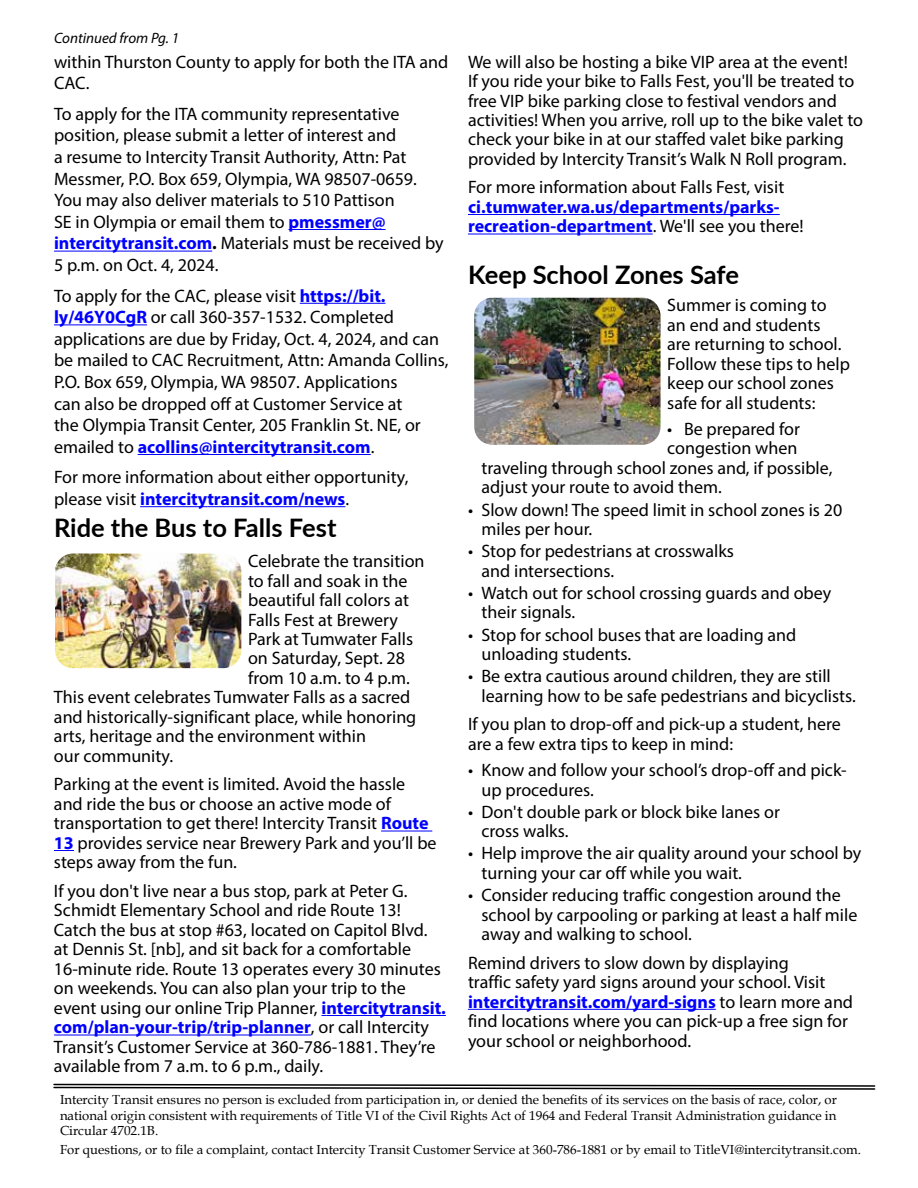
<style>
.page{position:relative;width:918px;height:1188px;background:#fff}
.page>*{position:absolute;margin:0;border:0;box-sizing:border-box;transform-origin:0 0}
.t1{font:700 25.5px "Lato";color:#000}
.t2{font:18px/19.5px "Myriad Pro";color:#000}
.t3{font:700 18px/19.5px "Myriad Pro";color:#00f}
.t4{font:italic 15px "Myriad Pro";color:#000}
.t5{font:13.2px/15.8px "Book Antiqua";color:#000;text-align:justify}
.s1{font-weight:700;color:#00f}
.s2{font-weight:700}
.s3{font-weight:400;color:#000}
</style>
<div class="page">
<svg style="left:53px;top:1083px;width:823px;height:7px"></svg>
<hr style="left:289px;top:229px;width:97px;height:1px;background:#00f">
<hr style="left:54px;top:251px;width:158px;height:1px;background:#00f">
<hr style="left:300px;top:303px;width:85px;height:1px;background:#00f">
<hr style="left:54px;top:324px;width:93px;height:1px;background:#00f">
<hr style="left:138px;top:454px;width:233px;height:1px;background:#00f">
<hr style="left:140px;top:506px;width:67px;height:1px;background:#00f">
<hr style="left:207px;top:506px;width:46px;height:1px;background:#00f">
<hr style="left:253px;top:506px;width:92px;height:1px;background:#00f">
<hr style="left:381px;top:831px;width:51px;height:1px;background:#00f">
<svg style="left:54px;top:850px;width:20px;height:1px"></svg>
<hr style="left:326px;top:1015px;width:120px;height:1px;background:#00f">
<hr style="left:54px;top:1035px;width:257px;height:1px;background:#00f">
<hr style="left:468px;top:214px;width:312px;height:1px;background:#00f">
<hr style="left:468px;top:234px;width:185px;height:1px;background:#00f">
<img style="left:55px;top:554px;width:186px;height:114px">
<hr style="left:468px;top:1009px;width:248px;height:1px;background:#00f">
<img style="left:474px;top:298px;width:187px;height:147px">
<p class="t4" style="left:54px;top:29px;width:127px">Continued from Pg. 1</p>
<p class="t2" style="left:54px;top:50px;width:396px;line-height:21.6px">within Thurston County to apply for both the ITA and<br>CAC.</p>
<p class="t2" style="left:54px;top:103px;width:391px;line-height:21.6px">To apply for the ITA community representative position, please submit a letter of interest and<br>a resume to Intercity Transit Authority, Attn: Pat Messmer, P.O. Box 659, Olympia, WA 98507-0659.<br>You may also deliver materials to 510 Pattison<br>SE in Olympia or email them to <span class="s1">pmessmer@ intercitytransit.com</span><span class="s2">.</span> Materials must be received by 5 p.m. on Oct. 4, 2024.</p>
<p class="t2" style="left:54px;top:284px;width:396px;line-height:21.6px">To apply for the CAC, please visit <span class="s1">https://bit. ly/46Y0CgR</span> or call 360-357-1532. Completed applications are due by Friday, Oct. 4, 2024, and can be mailed to CAC Recruitment, Attn: Amanda Collins, P.O. Box 659, Olympia, WA 98507. Applications<br>can also be dropped off at Customer Service at<br>the Olympia Transit Center, 205 Franklin St. NE, or emailed to <span class="s1">acollins@intercitytransit.com</span>.</p>
<p class="t2" style="left:54px;top:466px;width:356px;line-height:21.6px">For more information about either opportunity, please visit <span class="s1">intercitytransit.com/news</span>.</p>
<h1 class="t1" style="left:54px;top:509px;width:284px">Ride the Bus to Falls Fest</h1>
<p class="t2" style="left:248px;top:551px;width:178px">Celebrate the transition</p>
<p class="t2" style="left:248px;top:570px;width:161px">to fall and soak in the</p>
<p class="t2" style="left:248px;top:590px;width:162px">beautiful fall colors at</p>
<p class="t2" style="left:248px;top:609px;width:151px">Falls Fest at Brewery</p>
<p class="t2" style="left:248px;top:629px;width:167px">Park at Tumwater Falls</p>
<p class="t2" style="left:248px;top:648px;width:158px">on Saturday, Sept. 28</p>
<p class="t2" style="left:248px;top:668px;width:163px">from 10 a.m. to 4 p.m.</p>
<p class="t2" style="left:54px;top:687px;width:358px">This event celebrates Tumwater Falls as a sacred</p>
<p class="t2" style="left:54px;top:707px;width:364px">and historically-significant place, while honoring</p>
<p class="t2" style="left:54px;top:726px;width:314px">arts, heritage and the environment within</p>
<p class="t2" style="left:54px;top:746px;width:121px">our community.</p>
<p class="t2" style="left:54px;top:774px;width:384px">Parking at the event is limited. Avoid the hassle and ride the bus or choose an active mode of transportation to get there! Intercity Transit <span class="s1">Route 13</span> provides service near Brewery Park and you’ll be steps away from the fun.</p>
<p class="t2" style="left:54px;top:881px;width:393px">If you don't live near a bus stop, park at Peter G.<br>Schmidt Elementary School and ride Route 13!<br>Catch the bus at stop #63, located on Capitol Blvd. at Dennis St. [nb], and sit back for a comfortable 16-minute ride. Route 13 operates every 30 minutes on weekends. You can also plan your trip to the event using our online Trip Planner, <span class="s1">intercitytransit. com/plan-your-trip/trip-planner</span>, or call Intercity Transit’s Customer Service at 360-786-1881. They’re available from 7 a.m. to 6 p.m., daily.</p>
<p class="t2" style="left:468px;top:51px;width:397px">We will also be hosting a bike VIP area at the event!<br>If you ride your bike to Falls Fest, you'll be treated to free VIP bike parking close to festival vendors and activities! When you arrive, roll up to the bike valet to check your bike in at our staffed valet bike parking provided by Intercity Transit’s Walk N Roll program.</p>
<p class="t2" style="left:468px;top:177px;width:318px">For more information about Falls Fest, visit</p>
<p class="t3" style="left:468px;top:197px;width:337px">ci.tumwater.wa.us/departments/parks&shy;recreation-department<span class="s3">. We'll see you there!</span></p>
<h1 class="t1" style="left:468px;top:256px;width:272px">Keep School Zones Safe</h1>
<p class="t2" style="left:667px;top:295px;width:184px">Summer is coming to<br>an end and students<br>are returning to school.<br>Follow these tips to help keep our school zones safe for all students:</p>
<p class="t2" style="left:667px;top:419px;width:134px">• Be prepared for</p>
<p class="t2" style="left:667px;top:438px;width:132px">congestion when</p>
<p class="t2" style="left:482px;top:458px;width:352px">traveling through school zones and, if possible,</p>
<p class="t2" style="left:482px;top:477px;width:242px">adjust your route to avoid them.</p>
<p class="t2" style="left:482px;top:500px;width:362px;text-indent:-14px">• Slow down! The speed limit in school zones is 20 miles per hour.</p>
<p class="t2" style="left:482px;top:541px;width:254px;text-indent:-14px">• Stop for pedestrians at crosswalks and intersections.</p>
<p class="t2" style="left:482px;top:583px;width:351px;text-indent:-14px">• Watch out for school crossing guards and obey their signals.</p>
<p class="t2" style="left:482px;top:625px;width:316px;text-indent:-14px">• Stop for school buses that are loading and unloading students.</p>
<p class="t2" style="left:482px;top:666px;width:376px;text-indent:-14px">• Be extra cautious around children, they are still learning how to be safe pedestrians and bicyclists.</p>
<p class="t2" style="left:468px;top:714px;width:374px">If you plan to drop-off and pick-up a student, here are a few extra tips to keep in mind:</p>
<p class="t2" style="left:482px;top:760px;width:367px;text-indent:-14px">• Know and follow your school’s drop-off and pick&shy;up procedures.</p>
<p class="t2" style="left:482px;top:802px;width:300px;text-indent:-14px">• Don't double park or block bike lanes or cross walks.</p>
<p class="t2" style="left:482px;top:843px;width:381px;text-indent:-14px">• Help improve the air quality around your school by turning your car off while you wait.</p>
<p class="t2" style="left:482px;top:885px;width:377px;text-indent:-14px">• Consider reducing traffic congestion around the school by carpooling or parking at least a half mile away and walking to school.</p>
<p class="t2" style="left:468px;top:953px;width:387px">Remind drivers to slow down by displaying<br>traffic safety yard signs around your school. Visit <span class="s1">intercitytransit.com/yard-signs</span> to learn more and find locations where you can pick-up a free sign for your school or neighborhood.</p>
<p class="t5" style="left:60px;top:1091px;width:778px">Intercity Transit ensures no person is excluded from participation in, or denied the benefits of its services on the basis of race, color, or national origin consistent with requirements of Title VI of the Civil Rights Act of 1964 and Federal Transit Administration guidance in Circular 4702.1B.</p>
<p class="t5" style="left:60px;top:1142px;width:803px">For questions, or to file a complaint, contact Intercity Transit Customer Service at 360-786-1881 or by email to TitleVI@intercitytransit.com.</p>
</div>
